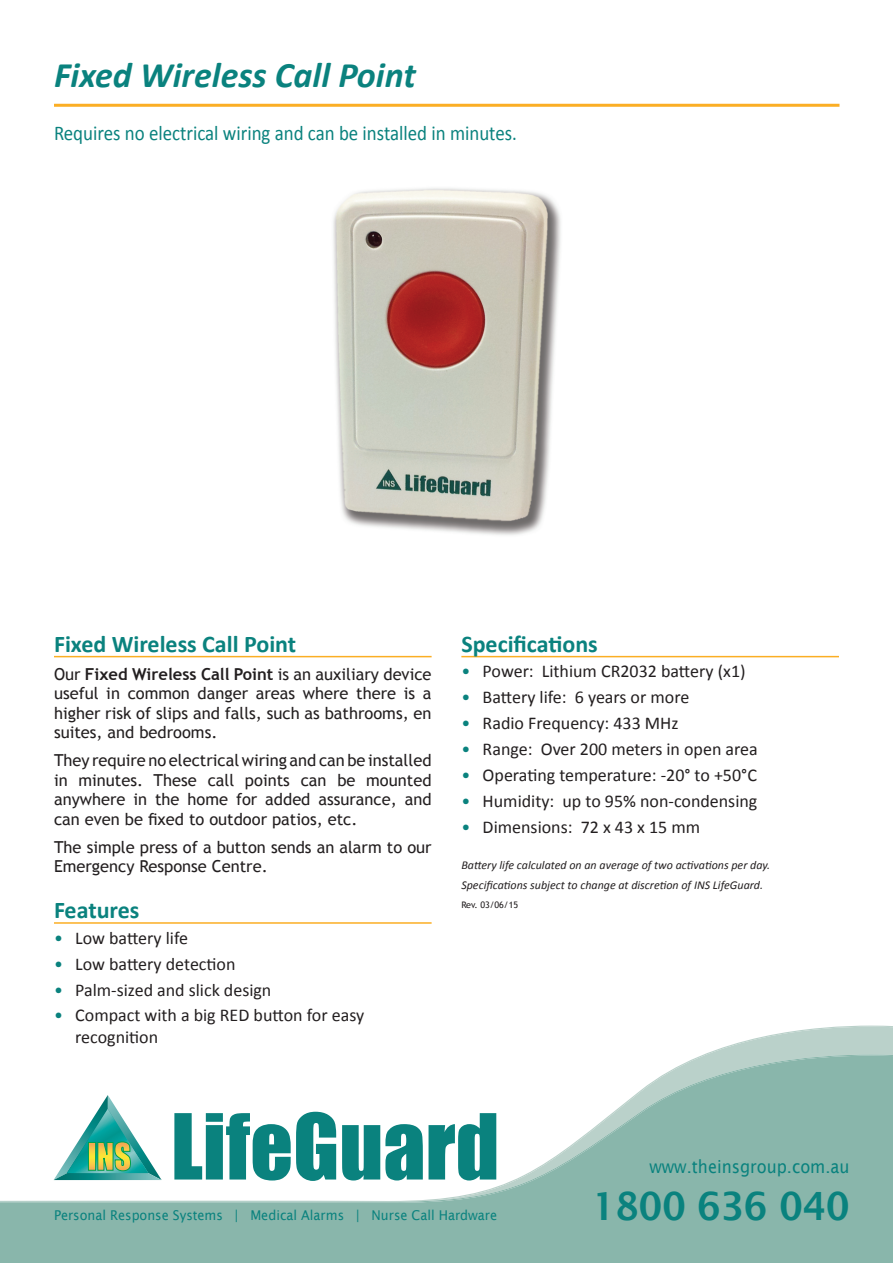
<style>
.page{position:relative;width:893px;height:1263px;background:#fff}
.page>*{position:absolute;margin:0;border:0;box-sizing:border-box;transform-origin:0 0}
.t1{font:84px "Impact";color:#0a827e}
.t2{font:600 39px "Lucida Sans";color:#0a827e;scale:.94 1}
.t3{font:italic 700 36px "Calibri";color:#0a827e}
.t4{font:700 24px "Calibri";color:#0a827e}
.t5{font:21px "Calibri";color:#0a827e;scale:.9 1}
.t6{font:18px/21.6px "Calibri";color:#231f20}
.t7{font:18px "Lucida Sans";color:#0a827e;scale:.9 1}
.t8{font:16.5px/19.5px "Trebuchet MS";color:#231f20;text-align:justify}
.t9{font:13.5px "Lucida Sans";color:#0a827e;scale:.94 1}
.t10{font:italic 12px/19.5px "Calibri";color:#231f20}
.t11{font:9px "Trebuchet MS";color:#231f20}
.s1{font-weight:700}
.s2{color:#0a827e}
</style>
<div class="page">
<svg style="left:705px;top:1025px;width:188px;height:29px;fill:#bad1ca"></svg>
<div style="left:0;top:1203px;width:893px;height:60px;background:#89b6ab"></div>
<svg style="left:0;top:1054px;width:893px;height:149px"></svg>
<svg style="left:0;top:1201px;width:425px;height:1px"></svg>
<svg style="left:54px;top:1095px;width:108px;height:85px"></svg>
<hr style="left:54px;top:104px;width:785px;height:3px;background:#fbae24">
<hr style="left:54px;top:656px;width:378px;height:1px;background:#fbae24">
<hr style="left:54px;top:922px;width:378px;height:2px;background:#fbae24">
<hr style="left:461px;top:656px;width:378px;height:1px;background:#fbae24">
<img style="left:333px;top:188px;width:228px;height:347px">
<h3 class="t3" style="left:54px;top:52px;width:363px">Fixed Wireless Call Point</h3>
<p class="t5" style="left:54px;top:120px;width:516px">Requires no electrical wiring and can be installed in minutes.</p>
<h3 class="t4" style="left:54px;top:628px;width:244px">Fixed Wireless Call Point</h3>
<p class="t8" style="left:54px;top:664px;width:379px">Our <span class="s1">Fixed Wireless Call Point</span> is an auxiliary device useful in common danger areas where there is a higher risk of slips and falls, such as bathrooms, en suites, and bedrooms.</p>
<p class="t8" style="left:54px;top:751px;width:379px">They require no electrical wiring and can be installed in minutes. These call points can be mounted anywhere in the home for added assurance, and can even be fixed to outdoor patios, etc.</p>
<p class="t8" style="left:54px;top:837px;width:379px">The simple press of a button sends an alarm to our<br>Emergency Response Centre.</p>
<h3 class="t4" style="left:54px;top:895px;width:87px">Features</h3>
<p class="t6" style="left:54px;top:927px;width:136px"><span class="s2">•</span> Low battery life</p>
<p class="t6" style="left:54px;top:953px;width:183px"><span class="s2">•</span> Low battery detection</p>
<p class="t6" style="left:54px;top:979px;width:219px"><span class="s2">•</span> Palm-sized and slick design</p>
<p class="t6" style="left:75px;top:1005px;width:290px;text-indent:-21px"><span class="s2">•</span> Compact with a big RED button for easy recognition</p>
<h3 class="t4" style="left:461px;top:628px;width:138px">Specifications</h3>
<p class="t6" style="left:461px;top:661px;width:286px"><span class="s2">•</span> Power: Lithium CR2032 battery (x1)</p>
<p class="t6" style="left:461px;top:687px;width:229px"><span class="s2">•</span> Battery life: 6 years or more</p>
<p class="t6" style="left:461px;top:712px;width:219px"><span class="s2">•</span> Radio Frequency: 433 MHz</p>
<p class="t6" style="left:461px;top:738px;width:298px"><span class="s2">•</span> Range: Over 200 meters in open area</p>
<p class="t6" style="left:461px;top:764px;width:297px"><span class="s2">•</span> Operating temperature: -20° to +50°C</p>
<p class="t6" style="left:461px;top:790px;width:298px"><span class="s2">•</span> Humidity: up to 95% non-condensing</p>
<p class="t6" style="left:461px;top:816px;width:240px"><span class="s2">•</span> Dimensions: 72 x 43 x 15 mm</p>
<p class="t10" style="left:461px;top:855px;width:310px">Battery life calculated on an average of two activations per day.<br>Specifications subject to change at discretion of INS LifeGuard.</p>
<p class="t11" style="left:461px;top:899px;width:58px">Rev. 03/06/15</p>
<h1 class="t1" style="left:171px;top:1081px;width:330px">LifeGuard</h1>
<p class="t9" style="left:54px;top:1207px;width:473px">Personal Response Systems | Medical Alarms | Nurse Call Hardware</p>
<p class="t7" style="left:649px;top:1156px;width:224px">www.theinsgroup.com.au</p>
<h2 class="t2" style="left:592px;top:1183px;width:276px">1800 636 040</h2>
</div>
